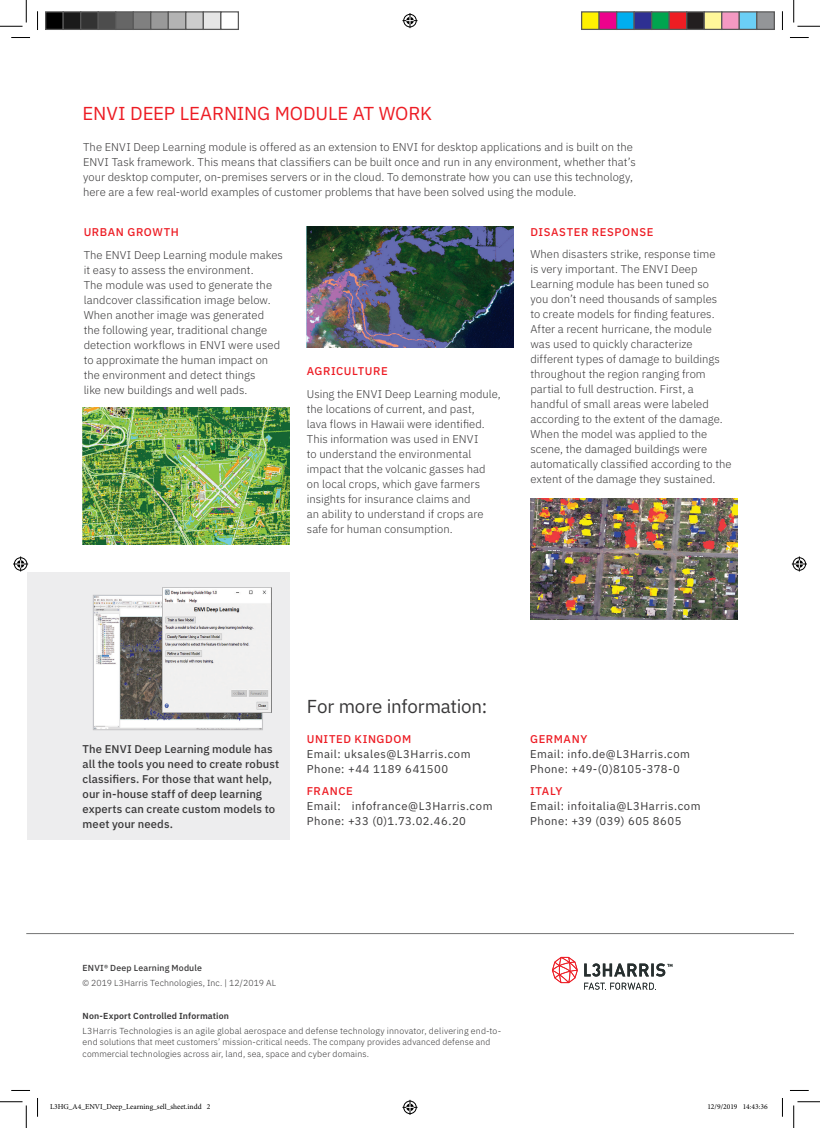
<style>
.page{position:relative;width:820px;height:1128px;background:#fff}
.page>*{position:absolute;margin:0;border:0;box-sizing:border-box;transform-origin:0 0}
.H2__0_0_0_93____Plex{font:18.75px "IBM Plex Sans";letter-spacing:-.005em;color:#ed1c24}
.H2__0_0_0_93____Plex-2{font:18.75px "IBM Plex Sans";letter-spacing:-.01em;color:#383738}
.BODY___Plex_Sans_Lig{font:300 11.25px/15px "IBM Plex Sans";letter-spacing:.005em;color:#383738}
.H3__RED____Plex_Sans{font:11.25px/15px "IBM Plex Sans";letter-spacing:.045em;color:#383738}
.BODY___Plex_Sans_Lig-2{font:500 11.25px/15px "IBM Plex Sans";letter-spacing:.005em;color:#383738}
.H3__RED____Plex_Sans-2{font:500 11.25px "IBM Plex Sans";letter-spacing:.05em;color:#ed1c24}
.BOILERPLATE___Plex_S{font:300 8.75px/11.2px "IBM Plex Sans";letter-spacing:.015em;color:#383738}
.Sell_Sheet_Title___P{font:300 8.75px "IBM Plex Sans";letter-spacing:.015em;color:#383738}
.BOILERPLATE___Plex_S-2{font:600 8.75px "IBM Plex Sans";letter-spacing:.015em;color:#383738}
.Sell_Sheet_Title___P-2{font:500 8.75px "IBM Plex Sans";letter-spacing:.015em;color:#383738}
.t1{font:7.5px "Minion Pro";color:#000}
.s1{font-weight:500;color:#ed1c24}
</style>
<div class="page">
<img style="left:82px;top:407px;width:207px;height:137px">
<img style="left:306px;top:227px;width:207px;height:120px">
<img style="left:530px;top:499px;width:207px;height:120px">
<div style="left:27px;top:572px;width:262px;height:268px;background:#ededee"></div>
<svg style="left:93px;top:595px;width:170px;height:135px"></svg>
<img style="left:162px;top:587px;width:110px;height:125px">
<hr style="left:26px;top:933px;width:767px;height:1px;background:#747575">
<svg style="left:552px;top:956px;width:25px;height:27px"></svg>
<svg style="left:584px;top:963px;width:88px;height:13px"></svg>
<svg style="left:584px;top:982px;width:70px;height:7px"></svg>
<svg style="left:11px;top:37px;width:19px;height:1px"></svg>
<svg style="left:790px;top:37px;width:18px;height:1px"></svg>
<svg style="left:11px;top:1090px;width:19px;height:1px"></svg>
<svg style="left:790px;top:1090px;width:18px;height:1px"></svg>
<svg style="left:37px;top:11px;width:1px;height:19px"></svg>
<svg style="left:37px;top:1098px;width:1px;height:18px"></svg>
<svg style="left:781px;top:12px;width:1px;height:18px"></svg>
<svg style="left:781px;top:1098px;width:1px;height:18px"></svg>
<svg style="left:0;top:0;width:27px;height:27px"></svg>
<svg style="left:0;top:1101px;width:27px;height:26px"></svg>
<svg style="left:793px;top:0;width:26px;height:27px"></svg>
<svg style="left:793px;top:1101px;width:26px;height:26px"></svg>
<svg style="left:402px;top:13px;width:15px;height:15px"></svg>
<svg style="left:402px;top:1099px;width:15px;height:15px"></svg>
<svg style="left:13px;top:556px;width:15px;height:15px"></svg>
<svg style="left:791px;top:556px;width:15px;height:15px"></svg>
<div style="left:46px;top:12px;width:17px;height:17px;background:#000"></div>
<div style="left:45px;top:11px;width:19px;height:19px;border:1px solid #595959"></div>
<div style="left:63px;top:12px;width:18px;height:17px;background:#1a1a1a"></div>
<div style="left:62px;top:11px;width:19px;height:19px;border:1px solid #595959"></div>
<div style="left:81px;top:12px;width:17px;height:17px;background:#333"></div>
<div style="left:80px;top:11px;width:19px;height:19px;border:1px solid #595959"></div>
<div style="left:98px;top:12px;width:18px;height:17px;background:#4d4d4d"></div>
<div style="left:98px;top:11px;width:18px;height:19px;border:1px solid #595959"></div>
<div style="left:116px;top:12px;width:17px;height:17px;background:#666"></div>
<div style="left:115px;top:11px;width:19px;height:19px;border:1px solid #595959"></div>
<div style="left:133px;top:12px;width:18px;height:17px;background:#808080"></div>
<div style="left:132px;top:11px;width:19px;height:19px;border:1px solid #595959"></div>
<div style="left:151px;top:12px;width:17px;height:17px;background:#999"></div>
<div style="left:150px;top:11px;width:19px;height:19px;border:1px solid #595959"></div>
<div style="left:168px;top:12px;width:18px;height:17px;background:#b3b3b3"></div>
<div style="left:168px;top:11px;width:18px;height:19px;border:1px solid #595959"></div>
<div style="left:186px;top:12px;width:17px;height:17px;background:#ccc"></div>
<div style="left:185px;top:11px;width:19px;height:19px;border:1px solid #595959"></div>
<div style="left:203px;top:12px;width:18px;height:17px;background:#e6e6e6"></div>
<div style="left:202px;top:11px;width:19px;height:19px;border:1px solid #595959"></div>
<div style="left:220px;top:11px;width:19px;height:19px;border:1px solid #595959"></div>
<div style="left:581px;top:12px;width:17px;height:17px;background:#fff101"></div>
<div style="left:580px;top:11px;width:19px;height:19px;border:1px solid #595959"></div>
<div style="left:598px;top:12px;width:18px;height:17px;background:#ed028c"></div>
<div style="left:598px;top:11px;width:19px;height:19px;border:1px solid #595959"></div>
<div style="left:616px;top:12px;width:17px;height:17px;background:#00aeef"></div>
<div style="left:615px;top:11px;width:19px;height:19px;border:1px solid #595959"></div>
<div style="left:633px;top:12px;width:18px;height:17px;background:#2e3092"></div>
<div style="left:633px;top:11px;width:19px;height:19px;border:1px solid #595959"></div>
<div style="left:651px;top:12px;width:17px;height:17px;background:#00a54f"></div>
<div style="left:650px;top:11px;width:19px;height:19px;border:1px solid #595959"></div>
<div style="left:668px;top:12px;width:18px;height:17px;background:#ee1d23"></div>
<div style="left:668px;top:11px;width:19px;height:19px;border:1px solid #595959"></div>
<div style="left:686px;top:12px;width:17px;height:17px;background:#231f20"></div>
<div style="left:685px;top:11px;width:19px;height:19px;border:1px solid #595959"></div>
<div style="left:703px;top:12px;width:18px;height:17px;background:#fff79a"></div>
<div style="left:703px;top:11px;width:19px;height:19px;border:1px solid #595959"></div>
<div style="left:721px;top:12px;width:17px;height:17px;background:#f499c2"></div>
<div style="left:720px;top:11px;width:19px;height:19px;border:1px solid #595959"></div>
<div style="left:738px;top:12px;width:18px;height:17px;background:#6bcff6"></div>
<div style="left:738px;top:11px;width:19px;height:19px;border:1px solid #595959"></div>
<div style="left:756px;top:12px;width:17px;height:17px;background:#939598"></div>
<div style="left:755px;top:11px;width:19px;height:19px;border:1px solid #595959"></div>
<p class="H2__0_0_0_93____Plex" style="left:82px;top:99px;width:351px">ENVI DEEP LEARNING MODULE AT WORK</p>
<p class="BODY___Plex_Sans_Lig" style="left:83px;top:138px;width:554px">The ENVI Deep Learning module is offered as an extension to ENVI for desktop applications and is built on the ENVI Task framework. This means that classifiers can be built once and run in any environment, whether that’s your desktop computer, on-premises servers or in the cloud. To demonstrate how you can use this technology, here are a few real-world examples of customer problems that have been solved using the module.</p>
<p class="H3__RED____Plex_Sans-2" style="left:84px;top:224px;width:97px">URBAN GROWTH</p>
<p class="BODY___Plex_Sans_Lig" style="left:84px;top:246px;width:201px">The ENVI Deep Learning module makes it easy to assess the environment.<br>The module was used to generate the landcover classification image below.<br>When another image was generated the following year, traditional change detection workflows in ENVI were used to approximate the human impact on the environment and detect things<br>like new buildings and well pads.</p>
<p class="H3__RED____Plex_Sans-2" style="left:306px;top:362px;width:82px">AGRICULTURE</p>
<p class="BODY___Plex_Sans_Lig" style="left:306px;top:385px;width:195px">Using the ENVI Deep Learning module, the locations of current, and past,<br>lava flows in Hawaii were identified.<br>This information was used in ENVI<br>to understand the environmental impact that the volcanic gasses had on local crops, which gave farmers insights for insurance claims and<br>an ability to understand if crops are safe for human consumption.</p>
<p class="H3__RED____Plex_Sans-2" style="left:530px;top:223px;width:124px">DISASTER RESPONSE</p>
<p class="BODY___Plex_Sans_Lig" style="left:530px;top:246px;width:202px">When disasters strike, response time<br>is very important. The ENVI Deep Learning module has been tuned so<br>you don’t need thousands of samples<br>to create models for finding features.<br>After a recent hurricane, the module was used to quickly characterize different types of damage to buildings throughout the region ranging from partial to full destruction. First, a handful of small areas were labeled according to the extent of the damage.<br>When the model was applied to the scene, the damaged buildings were automatically classified according to the extent of the damage they sustained.</p>
<p class="BODY___Plex_Sans_Lig-2" style="left:82px;top:740px;width:198px">The ENVI Deep Learning module has all the tools you need to create robust classifiers. For those that want help, our in-house staff of deep learning experts can create custom models to meet your needs.</p>
<p class="H2__0_0_0_93____Plex-2" style="left:306px;top:691px;width:182px">For more information:</p>
<p class="H3__RED____Plex_Sans" style="left:306px;top:730px;width:165px"><span class="s1">UNITED KINGDOM<br></span>Email: uksales@L3Harris.com<br>Phone: +44 1189 641500</p>
<p class="H3__RED____Plex_Sans" style="left:306px;top:783px;width:187px"><span class="s1">FRANCE<br></span>Email: infofrance@L3Harris.com<br>Phone: +33 (0)1.73.02.46.20</p>
<p class="H3__RED____Plex_Sans" style="left:530px;top:730px;width:161px"><span class="s1">GERMANY<br></span>Email: info.de@L3Harris.com<br>Phone: +49-(0)8105-378-0</p>
<p class="H3__RED____Plex_Sans" style="left:530px;top:783px;width:172px"><span class="s1">ITALY<br></span>Email: infoitalia@L3Harris.com<br>Phone: +39 (039) 605 8605</p>
<p class="Sell_Sheet_Title___P-2" style="left:82px;top:960px;width:121px">ENVI® Deep Learning Module</p>
<p class="Sell_Sheet_Title___P" style="left:82px;top:976px;width:195px">© 2019 L3Harris Technologies, Inc. | 12/2019 AL</p>
<p class="BOILERPLATE___Plex_S-2" style="left:82px;top:1008px;width:148px">Non-Export Controlled Information</p>
<p class="BOILERPLATE___Plex_S" style="left:82px;top:1024px;width:420px">L3Harris Technologies is an agile global aerospace and defense technology innovator, delivering end-to&shy;end solutions that meet customers’ mission-critical needs. The company provides advanced defense and commercial technologies across air, land, sea, space and cyber domains.</p>
<p class="t1" style="left:50px;top:1101px;width:162px">L3HG_A4_ENVI_Deep_Learning_sell_sheet.indd 2</p>
<p class="t1" style="left:707px;top:1101px;width:62px">12/9/2019 14:43:36</p>
</div>
